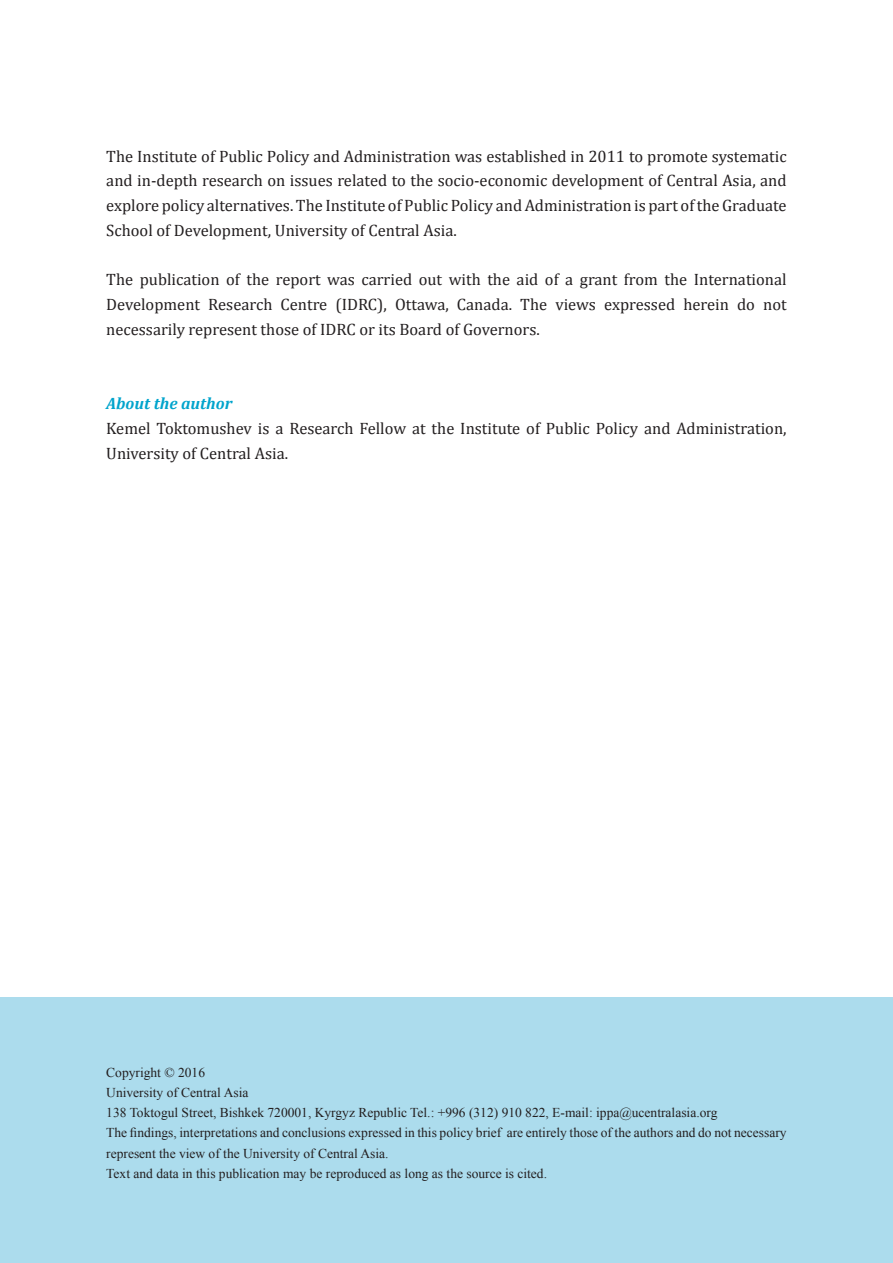
<style>
.page{position:relative;width:893px;height:1263px;background:#fff}
.page>*{position:absolute;margin:0;border:0;box-sizing:border-box;transform-origin:0 0}
.t1{font:16.5px/24.8px "Cambria";color:#231f20;text-align:justify}
.t2{font:italic 700 16.5px "Cambria";color:#00a4cc}
.t3{font:13.5px/20.2px "Times New Roman";color:#231f20}
</style>
<div class="page">
<div style="left:0;top:997px;width:893px;height:266px;background:#acdced"></div>
<p class="t1" style="left:106px;top:144px;width:682px">The Institute of Public Policy and Administration was established in 2011 to promote systematic and in-depth research on issues related to the socio-economic development of Central Asia, and explore policy alternatives. The Institute of Public Policy and Administration is part of the Graduate School of Development, University of Central Asia.</p>
<p class="t1" style="left:106px;top:267px;width:682px">The publication of the report was carried out with the aid of a grant from the International Development Research Centre (IDRC), Ottawa, Canada. The views expressed herein do not necessarily represent those of IDRC or its Board of Governors.</p>
<p class="t2" style="left:106px;top:392px;width:127px">About the author</p>
<p class="t1" style="left:106px;top:416px;width:682px">Kemel Toktomushev is a Research Fellow at the Institute of Public Policy and Administration,<br>University of Central Asia.</p>
<p class="t3" style="left:106px;top:1062px;width:682px">Copyright © 2016<br>University of Central Asia<br>138 Toktogul Street, Bishkek 720001, Kyrgyz Republic Tel.: +996 (312) 910 822, E-mail: ippa@ucentralasia.org<br>The findings, interpretations and conclusions expressed in this policy brief are entirely those of the authors and do not necessary represent the view of the University of Central Asia.<br>Text and data in this publication may be reproduced as long as the source is cited.</p>
</div>
